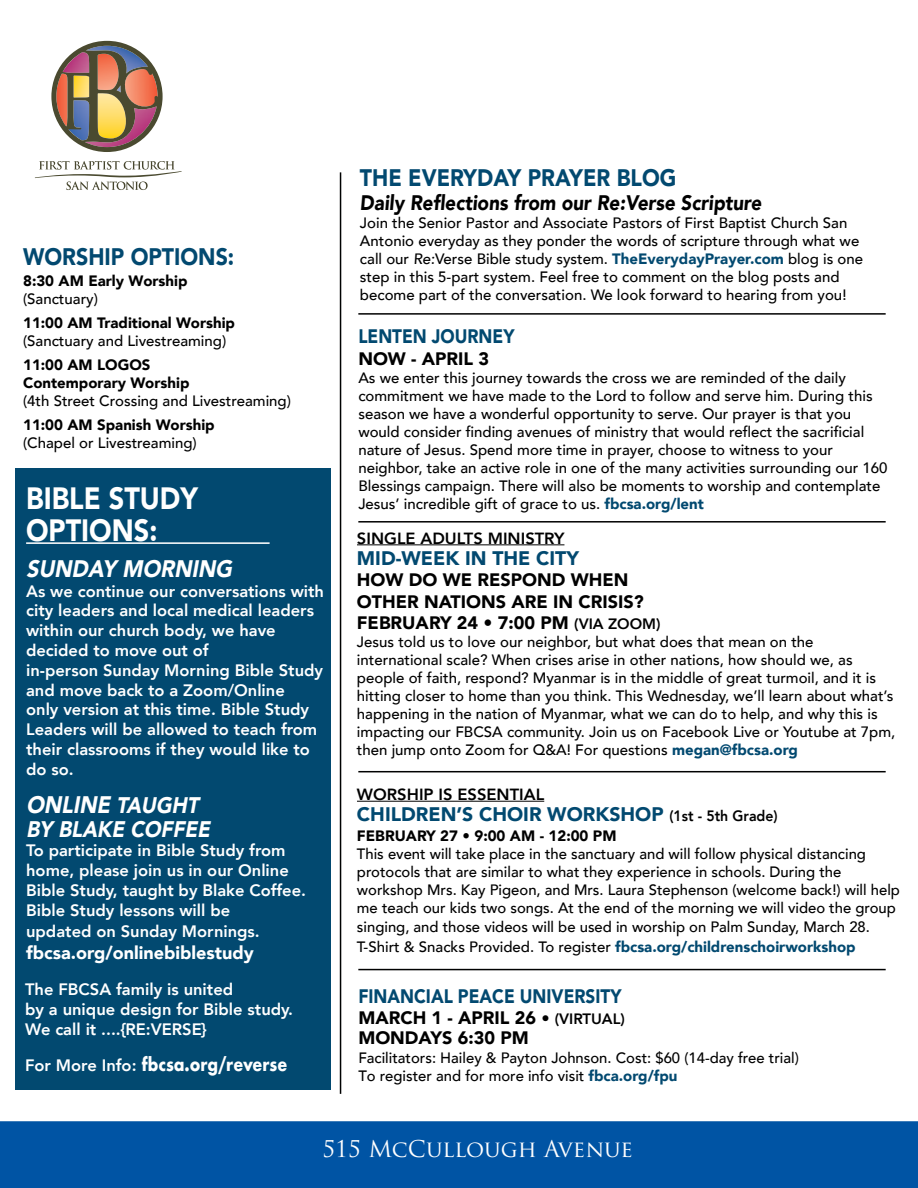
<style>
.page{position:relative;width:918px;height:1188px;background:#fff}
.page>*{position:absolute;margin:0;border:0;box-sizing:border-box;transform-origin:0 0}
.t1{font:900 30.75px/31.5px "Avenir";color:#fff;scale:.88 1}
.t2{font:900 23.85px "Avenir";color:#024970;scale:.89 1}
.t3{font:italic 900 23.85px "Avenir";color:#fff;scale:.89 1}
.t4{font:22.5px "Trajan Pro";color:#fff}
.t5{font:italic 900 22.5px "Avenir";color:#fff;scale:.89 1}
.t6{font:900 21px "Avenir";color:#000;scale:.89 1}
.t7{font:900 19.65px "Avenir";color:#024970}
.t8{font:900 19.5px "Avenir";color:#024970;scale:.88 1}
.t9{font:900 18px/21.6px "Avenir";color:#000}
.t10{font:700 18px "Futura";color:#fff;scale:.85 1}
.t11{font:900 18px "Avenir";color:#fff}
.t12{font:800 16.5px/19.8px "Avenir";color:#fff}
.t13{font:800 16.2px "Avenir";color:#000}
.t14{font:500 15px/18px "Avenir";color:#000}
.t15{font:900 15px/18px "Avenir";color:#000}
.s1{font-size:22.5px}
.s2{font-family:"Avenir";font-weight:800;font-size:16.5px}
.s3{font-weight:900;color:#024970}
.s4{font-weight:800;font-size:15px}
.s5{font-weight:800;font-size:15px;color:#000}
.s6{font-size:16.5px}
</style>
<div class="page">
<hr style="left:358px;top:771px;width:528px;height:1px;background:#000101">
<hr style="left:358px;top:969px;width:528px;height:1px;background:#000101">
<hr style="left:358px;top:313px;width:528px;height:2px;background:#000101">
<hr style="left:358px;top:521px;width:528px;height:2px;background:#000101">
<hr style="left:340px;top:172px;width:1px;height:922px;background:#000101">
<div style="left:15px;top:468px;width:315px;height:621px;background:#024970"></div>
<hr style="left:26px;top:542px;width:244px;height:2px;background:#fff">
<hr style="left:357px;top:544px;width:207px;height:1px;background:#000">
<hr style="left:357px;top:801px;width:187px;height:1px;background:#000">
<svg style="left:51px;top:41px;width:112px;height:111px"></svg>
<svg style="left:35px;top:161px;width:147px;height:29px"></svg>
<div style="left:0;top:1121px;width:918px;height:67px;background:#0054a4"></div>
<h2 class="t2" style="left:23px;top:236px;width:239px">WORSHIP OPTIONS:</h2>
<p class="t15" style="left:23px;top:271px;width:166px">8:30 AM Early Worship</p>
<p class="t14" style="left:23px;top:289px;width:76px">(Sanctuary)</p>
<p class="t15" style="left:23px;top:313px;width:213px">11:00 AM Traditional Worship</p>
<p class="t14" style="left:23px;top:331px;width:205px">(Sanctuary and Livestreaming)</p>
<p class="t15" style="left:23px;top:355px;width:168px">11:00 AM LOGOS<br>Contemporary Worship</p>
<p class="t14" style="left:23px;top:391px;width:269px">(4th Street Crossing and Livestreaming)</p>
<p class="t15" style="left:23px;top:415px;width:193px">11:00 AM Spanish Worship</p>
<p class="t14" style="left:23px;top:433px;width:175px">(Chapel or Livestreaming)</p>
<h1 class="t1" style="left:26px;top:482px;width:197px">BIBLE STUDY<br>OPTIONS:</h1>
<h2 class="t3" style="left:26px;top:548px;width:240px">SUNDAY MORNING</h2>
<p class="t12" style="left:26px;top:581px;width:299px">As we continue our conversations with city leaders and local medical leaders within our church body, we have decided to move out of<br>in-person Sunday Morning Bible Study and move back to a Zoom/Online<br>only version at this time. Bible Study<br>Leaders will be allowed to teach from their classrooms if they would like to do so.</p>
<h2 class="t3" style="left:26px;top:784px;width:202px">ONLINE <span class="s1">TAUGHT</span></h2>
<h3 class="t5" style="left:26px;top:809px;width:215px">BY BLAKE COFFEE</h3>
<p class="t12" style="left:26px;top:841px;width:281px">To participate in Bible Study from home, please join us in our Online<br>Bible Study, taught by Blake Coffee.<br>Bible Study lessons will be</p>
<p class="t12" style="left:26px;top:922px;width:235px">updated on Sunday Mornings.</p>
<p class="t11" style="left:26px;top:937px;width:229px">fbcsa.org/onlinebiblestudy</p>
<p class="t12" style="left:25px;top:980px;width:270px">The FBCSA family is united<br>by a unique design for Bible study.<br>We call it ....{RE:VERSE}</p>
<p class="t10" style="left:25px;top:1051px;width:310px"><span class="s2">For More Info:</span> fbcsa.org/reverse</p>
<h2 class="t2" style="left:360px;top:157px;width:357px">THE EVERYDAY PRAYER BLOG</h2>
<h3 class="t6" style="left:360px;top:185px;width:456px">Daily Reflections from our Re:Verse Scripture</h3>
<p class="t14" style="left:360px;top:213px;width:505px">Join the Senior Pastor and Associate Pastors of First Baptist Church San Antonio everyday as they ponder the words of scripture through what we call our Re:Verse Bible study system. <span class="s3">TheEverydayPrayer.com</span> blog is one step in this 5-part system. Feel free to comment on the blog posts and become part of the conversation. We look forward to hearing from you!</p>
<h3 class="t8" style="left:358px;top:320px;width:179px">LENTEN JOURNEY</h3>
<p class="t9" style="left:358px;top:347px;width:132px">NOW - APRIL 3</p>
<p class="t14" style="left:358px;top:368px;width:531px">As we enter this journey towards the cross we are reminded of the daily commitment we have made to the Lord to follow and serve him. During this season we have a wonderful opportunity to serve. Our prayer is that you would consider finding avenues of ministry that would reflect the sacrificial nature of Jesus. Spend more time in prayer, choose to witness to your neighbor, take an active role in one of the many activities surrounding our 160<br>Blessings campaign. There will also be moments to worship and contemplate Jesus’ incredible gift of grace to us. <span class="s3">fbcsa.org/lent</span></p>
<p class="t13" style="left:357px;top:525px;width:209px">SINGLE ADULTS MINISTRY</p>
<h3 class="t7" style="left:357px;top:541px;width:223px">MID-WEEK IN THE CITY</h3>
<p class="t9" style="left:357px;top:569px;width:305px">HOW DO WE RESPOND WHEN<br>OTHER NATIONS ARE IN CRISIS?<br>FEBRUARY 24 • 7:00 PM <span class="s4">(VIA ZOOM)</span></p>
<p class="t14" style="left:357px;top:632px;width:540px">Jesus told us to love our neighbor, but what does that mean on the international scale? When crises arise in other nations, how should we, as people of faith, respond? Myanmar is in the middle of great turmoil, and it is hitting closer to home than you think. This Wednesday, we’ll learn about what’s happening in the nation of Myanmar, what we can do to help, and why this is impacting our FBCSA community. Join us on Facebook Live or Youtube at 7pm, then jump onto Zoom for Q&amp;A! For questions <span class="s3">megan@fbcsa.org</span></p>
<p class="t13" style="left:357px;top:782px;width:189px">WORSHIP IS ESSENTIAL</p>
<h3 class="t7" style="left:357px;top:797px;width:422px">CHILDREN’S CHOIR WORKSHOP <span class="s5">(1st - 5th Grade)</span></h3>
<p class="t15" style="left:357px;top:826px;width:261px">FEBRUARY 27 • 9:00 AM - 12:00 PM</p>
<p class="t14" style="left:357px;top:843px;width:545px">This event will take place in the sanctuary and will follow physical distancing protocols that are similar to what they experience in schools. During the workshop Mrs. Kay Pigeon, and Mrs. Laura Stephenson (welcome back!) will help me teach our kids two songs. At the end of the morning we will video the group</p>
<p class="t14" style="left:357px;top:916px;width:514px;line-height:19.5px">singing, and those videos will be used in worship on Palm Sunday, March 28.<br>T-Shirt &amp; Snacks Provided. To register <span class="s3">fbcsa.org/childrenschoirworkshop</span></p>
<h3 class="t8" style="left:358px;top:979px;width:300px">FINANCIAL PEACE UNIVERSITY</h3>
<p class="t9" style="left:358px;top:1008px;width:268px;line-height:19.5px">MARCH 1 - APRIL 26 <span class="s6">•</span> <span class="s4">(VIRTUAL)<br></span>MONDAYS 6:30 PM</p>
<p class="t14" style="left:358px;top:1048px;width:442px">Facilitators: Hailey &amp; Payton Johnson. Cost: $60 (14-day free trial)<br>To register and for more info visit <span class="s3">fbca.org/fpu</span></p>
<h3 class="t4" style="left:322px;top:1134px;width:312px">515 McCullough Avenue</h3>
</div>
